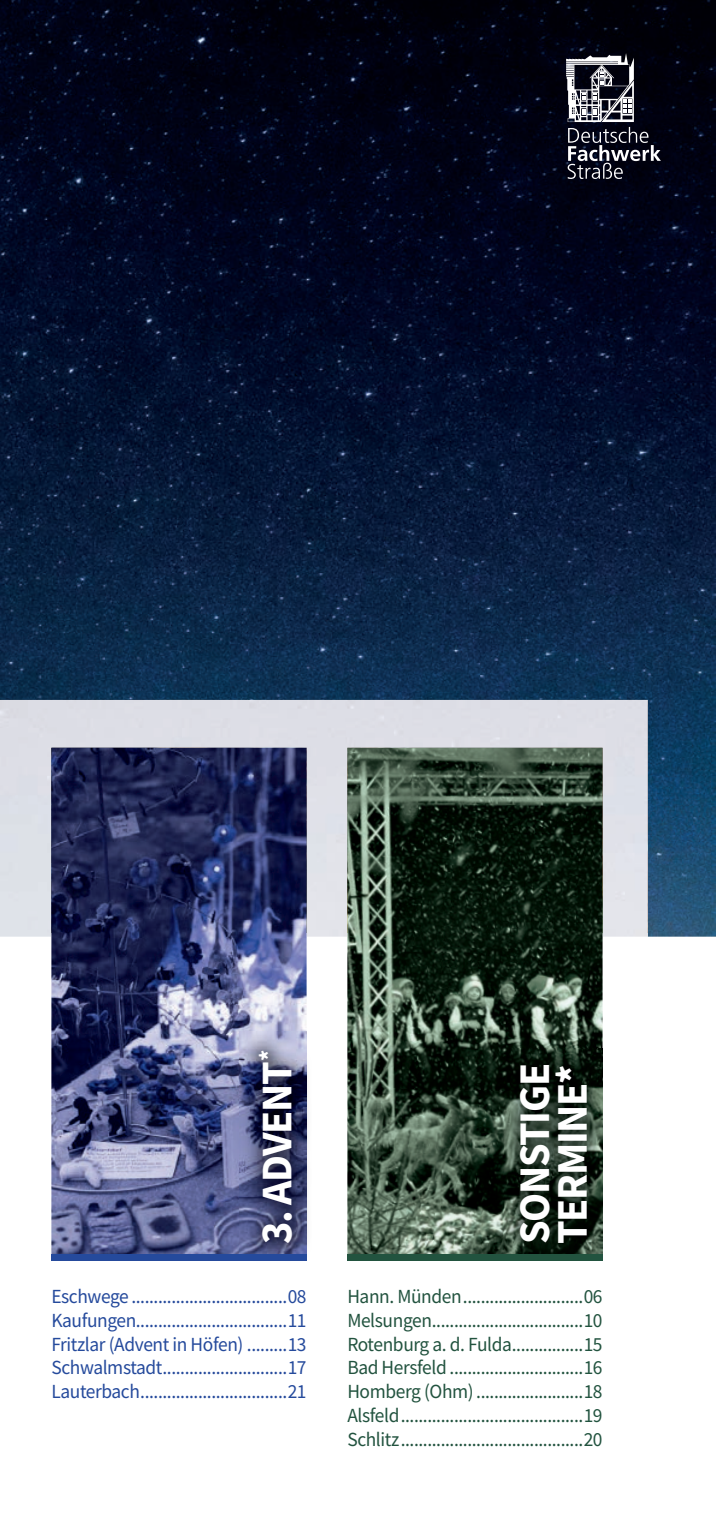
<style>
.page{position:relative;width:716px;height:1531px;background:#fff}
.page>*{position:absolute;margin:0;border:0;box-sizing:border-box;transform-origin:0 0}
.t1{font:700 43.75px/37.5px "Source Sans Pro";letter-spacing:-.03em;color:#fff}
.t2{font:20px/23.8px "Source Sans Pro";letter-spacing:-.02em;color:#22533f;text-align:justify}
.t3{font:20px/23.8px "Source Sans Pro";letter-spacing:-.02em;color:#254a9c;text-align:justify}
</style>
<div class="page">
<img style="left:0;top:0;width:716px;height:936px">
<svg style="left:566px;top:53px;width:95px;height:126px;background:#42434e"></svg>
<div style="left:0;top:700px;width:648px;height:236px;background:#dddee6"></div>
<img style="left:51px;top:748px;width:255px;height:506px">
<img style="left:347px;top:748px;width:255px;height:338px">
<img style="left:347px;top:1086px;width:157px;height:168px">
<img style="left:239px;top:1031px;width:69px;height:230px">
<img style="left:239px;top:1031px;width:67px;height:223px">
<img style="left:504px;top:1049px;width:99px;height:210px">
<div style="left:51px;top:1254px;width:255px;height:6px;background:#254a9c"></div>
<div style="left:347px;top:1254px;width:255px;height:6px;background:#22533f"></div>
<h1 class="t1" style="left:258px;top:1244px;width:196px;rotate:-90deg">3. ADVENT<sup>*</sup></h1>
<h1 class="t1" style="left:515px;top:1244px;width:183px;rotate:-90deg">SONSTIGE<br>TERMINE*</h1>
<p class="t3" style="left:51px;top:1284px;width:257px">Eschwege ...................................08<br>Kaufungen..................................11<br>Fritzlar (Advent in Höfen) .........13<br>Schwalmstadt ............................17<br>Lauterbach .................................21</p>
<p class="t2" style="left:347px;top:1284px;width:257px">Hann. Münden ...........................06<br>Melsungen ..................................10<br>Rotenburg a. d. Fulda ................15<br>Bad Hersfeld ..............................16<br>Homberg (Ohm) ........................18<br>Alsfeld .........................................19<br>Schlitz .........................................20</p>
</div>
